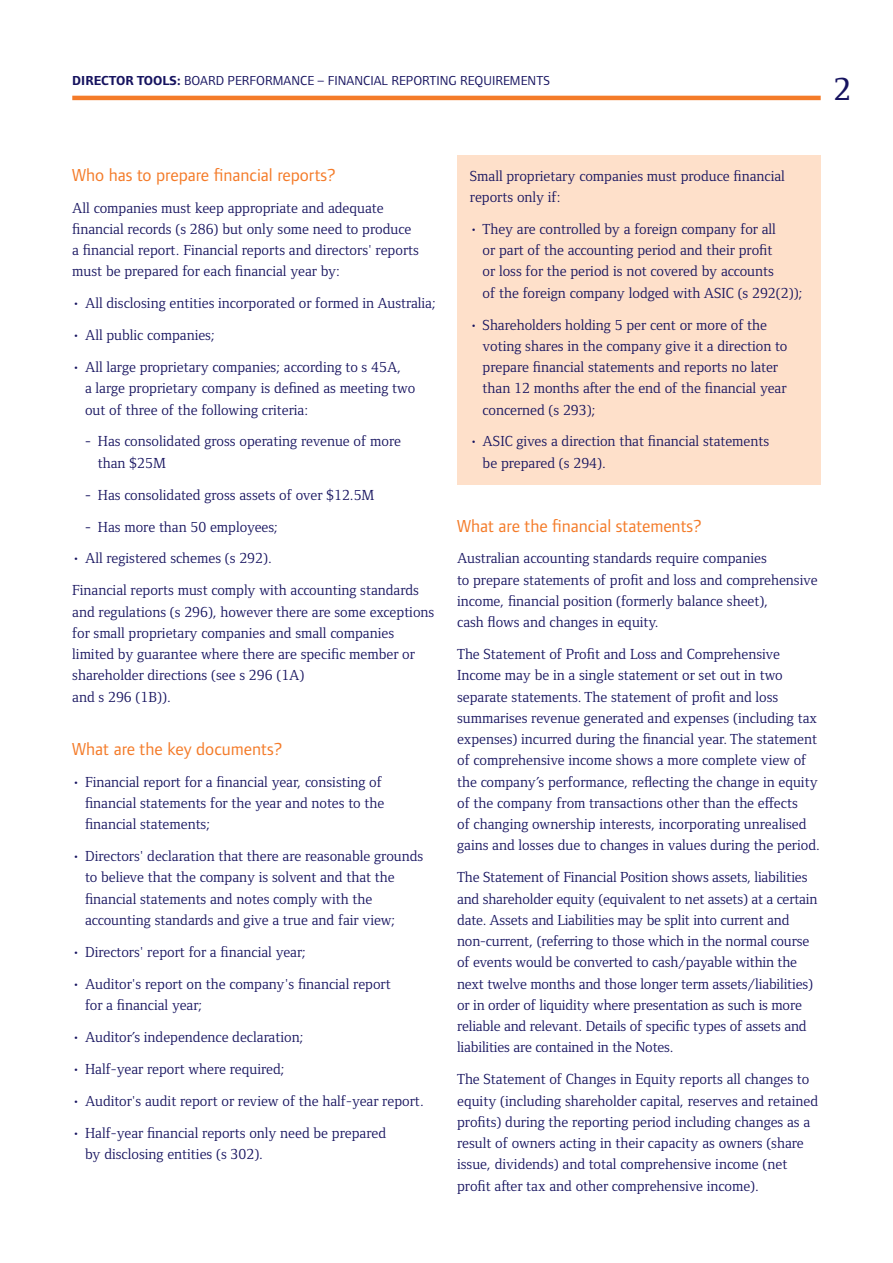
<style>
.page{position:relative;width:893px;height:1263px;background:#fff}
.page>*{position:absolute;margin:0;border:0;box-sizing:border-box;transform-origin:0 0}
.t1{font:500 33px "Foundry Form Serif";color:#16135f}
.t2{font:18px "Foundry Form Sans";color:#f47b29}
.t3{font:15px/21.3px "Foundry Form Serif";color:#16135f}
.t4{font:13.5px "Foundry Form Sans";color:#16135f}
.s1{font-weight:700}
.s2{font-family:"Foundry Form Sans"}
</style>
<div class="page">
<hr style="left:72px;top:96px;width:749px;height:4px;background:#f47b29">
<div style="left:457px;top:155px;width:364px;height:330px;background:#fee0ca"></div>
<p class="t4" style="left:72px;top:73px;width:479px"><span class="s1">DIRECTOR TOOLS:</span> BOARD PERFORMANCE – FINANCIAL REPORTING REQUIREMENTS</p>
<h1 class="t1" style="left:833px;top:71px;width:19px">2</h1>
<p class="t2" style="left:72px;top:164px;width:265px">Who has to prepare financial reports?</p>
<p class="t3" style="left:72px;top:197px;width:348px">All companies must keep appropriate and adequate financial records (s 286) but only some need to produce a financial report. Financial reports and directors' reports must be prepared for each financial year by:</p>
<p class="t3" style="left:72px;top:293px;width:365px">• All disclosing entities incorporated or formed in Australia;</p>
<p class="t3" style="left:72px;top:325px;width:144px">• All public companies;</p>
<p class="t3" style="left:85px;top:356px;width:332px;text-indent:-13px">• All large proprietary companies; according to s 45A,<br>a large proprietary company is defined as meeting two out of three of the following criteria:</p>
<p class="t3" style="left:98px;top:431px;width:305px;text-indent:-13px"><span class="s2">-</span> Has consolidated gross operating revenue of more than $25M</p>
<p class="t3" style="left:85px;top:484px;width:291px"><span class="s2">-</span> Has consolidated gross assets of over $12.5M</p>
<p class="t3" style="left:85px;top:516px;width:195px"><span class="s2">-</span> Has more than 50 employees;</p>
<p class="t3" style="left:72px;top:542px;width:348px;line-height:32px">• All registered schemes (s 292).<br>Financial reports must comply with accounting standards</p>
<p class="t3" style="left:72px;top:601px;width:364px">and regulations (s 296), however there are some exceptions for small proprietary companies and small companies limited by guarantee where there are specific member or shareholder directions (see s 296 (1A)<br>and s 296 (1B)).</p>
<p class="t2" style="left:72px;top:738px;width:212px">What are the key documents?</p>
<p class="t3" style="left:85px;top:771px;width:301px;text-indent:-13px">• Financial report for a financial year, consisting of financial statements for the year and notes to the financial statements;</p>
<p class="t3" style="left:85px;top:845px;width:340px;text-indent:-13px">• Directors' declaration that there are reasonable grounds to believe that the company is solvent and that the financial statements and notes comply with the accounting standards and give a true and fair view;</p>
<p class="t3" style="left:72px;top:941px;width:235px">• Directors' report for a financial year;</p>
<p class="t3" style="left:85px;top:973px;width:307px;text-indent:-13px">• Auditor's report on the company's financial report for a financial year;</p>
<p class="t3" style="left:72px;top:1026px;width:233px">• Auditor’s independence declaration;</p>
<p class="t3" style="left:72px;top:1058px;width:214px">• Half-year report where required;</p>
<p class="t3" style="left:72px;top:1090px;width:353px">• Auditor's audit report or review of the half-year report.</p>
<p class="t3" style="left:85px;top:1122px;width:303px;text-indent:-13px">• Half-year financial reports only need be prepared by disclosing entities (s 302).</p>
<p class="t3" style="left:470px;top:165px;width:317px">Small proprietary companies must produce financial reports only if:</p>
<p class="t3" style="left:483px;top:218px;width:321px;text-indent:-13px">• They are controlled by a foreign company for all<br>or part of the accounting period and their profit<br>or loss for the period is not covered by accounts<br>of the foreign company lodged with ASIC (s 292(2));</p>
<p class="t3" style="left:483px;top:314px;width:306px;text-indent:-13px">• Shareholders holding 5 per cent or more of the voting shares in the company give it a direction to prepare financial statements and reports no later than 12 months after the end of the financial year concerned (s 293);</p>
<p class="t3" style="left:483px;top:431px;width:288px;text-indent:-13px">• ASIC gives a direction that financial statements be prepared (s 294).</p>
<p class="t2" style="left:457px;top:515px;width:246px">What are the financial statements?</p>
<p class="t3" style="left:457px;top:548px;width:362px">Australian accounting standards require companies<br>to prepare statements of profit and loss and comprehensive income, financial position (formerly balance sheet),<br>cash flows and changes in equity.</p>
<p class="t3" style="left:457px;top:643px;width:364px">The Statement of Profit and Loss and Comprehensive Income may be in a single statement or set out in two separate statements. The statement of profit and loss summarises revenue generated and expenses (including tax expenses) incurred during the financial year. The statement of comprehensive income shows a more complete view of the company’s performance, reflecting the change in equity of the company from transactions other than the effects<br>of changing ownership interests, incorporating unrealised gains and losses due to changes in values during the period.</p>
<p class="t3" style="left:457px;top:867px;width:362px">The Statement of Financial Position shows assets, liabilities and shareholder equity (equivalent to net assets) at a certain date. Assets and Liabilities may be split into current and non-current, (referring to those which in the normal course of events would be converted to cash/payable within the next twelve months and those longer term assets/liabilities) or in order of liquidity where presentation as such is more reliable and relevant. Details of specific types of assets and liabilities are contained in the Notes.</p>
<p class="t3" style="left:457px;top:1069px;width:363px">The Statement of Changes in Equity reports all changes to equity (including shareholder capital, reserves and retained profits) during the reporting period including changes as a result of owners acting in their capacity as owners (share issue, dividends) and total comprehensive income (net profit after tax and other comprehensive income).</p>
</div>
